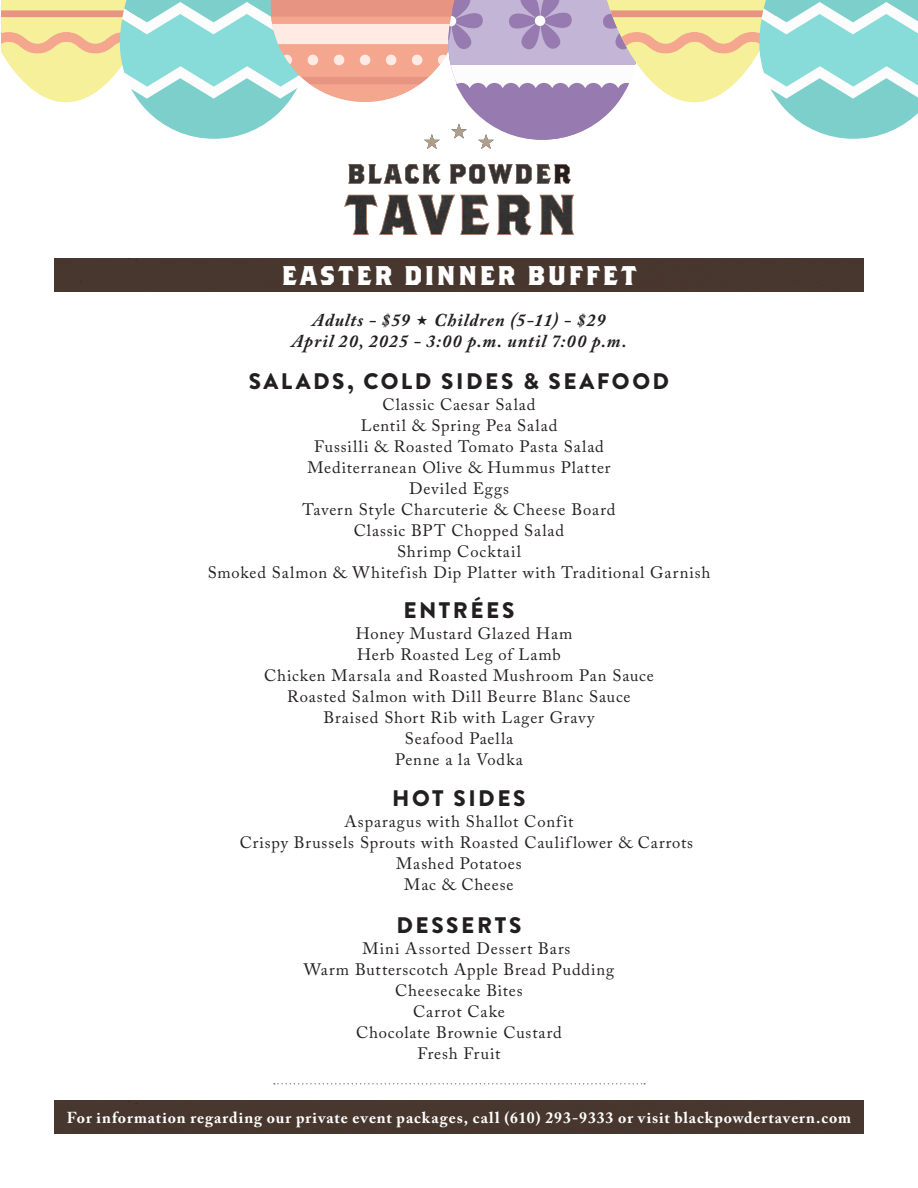
<style>
.page{position:relative;width:918px;height:1188px;background:#fff}
.page>*{position:absolute;margin:0;border:0;box-sizing:border-box;transform-origin:0 0}
.t1{font:700 27px "Brothers OT";letter-spacing:.09em;color:#fff}
.headline{font:900 22.5px "Brandon Grotesque";letter-spacing:.115em;color:#231f20}
.body{font:italic 700 18px "Adobe Caslon Pro";letter-spacing:.055em;color:#231f20}
.headline-2{font:16.5px/21px "Adobe Caslon Pro";letter-spacing:.055em;color:#231f20;text-align:center}
.headline-3{font:700 15.75px "Adobe Caslon Pro";letter-spacing:.06em;color:#fff}
</style>
<div class="page">
<div style="left:54px;top:258px;width:810px;height:33px;background:#48372e"></div>
<svg style="left:344px;top:195px;width:230px;height:40px"></svg>
<svg style="left:348px;top:164px;width:93px;height:20px"></svg>
<svg style="left:450px;top:164px;width:121px;height:20px"></svg>
<svg style="left:1px;top:0;width:917px;height:149px"></svg>
<img style="left:478px;top:134px;width:16px;height:15px">
<div style="left:54px;top:1101px;width:810px;height:33px;background:#48372e"></div>
<svg style="left:274px;top:1083px;width:371px;height:1px"></svg>
<p class="t1" style="left:282px;top:263px;width:356px">EASTER DINNER BUFFET</p>
<p class="body" style="left:312px;top:310px;width:99px">Adults - $59</p>
<p class="body" style="left:434px;top:310px;width:173px">Children (5-11) - $29</p>
<p class="body" style="left:291px;top:331px;width:337px">April 20, 2025 - 3:00 p.m. until 7:00 p.m.</p>
<p class="headline" style="left:249px;top:365px;width:422px">SALADS, COLD SIDES &amp; SEAFOOD</p>
<p class="headline-2" style="left:314px;top:393px;width:291px">Classic Caesar Salad<br>Lentil &amp; Spring Pea Salad<br>Fussilli &amp; Roasted Tomato Pasta Salad</p>
<p class="headline-2" style="left:307px;top:456px;width:305px">Mediterranean Olive &amp; Hummus Platter</p>
<p class="headline-2" style="left:409px;top:477px;width:101px">Deviled Eggs</p>
<p class="headline-2" style="left:303px;top:498px;width:314px">Tavern Style Charcuterie &amp; Cheese Board</p>
<p class="headline-2" style="left:354px;top:519px;width:212px">Classic BPT Chopped Salad</p>
<p class="headline-2" style="left:397px;top:540px;width:125px">Shrimp Cocktail</p>
<p class="headline-2" style="left:208px;top:561px;width:504px">Smoked Salmon &amp; Whitefish Dip Platter with Traditional Garnish</p>
<p class="headline" style="left:403px;top:594px;width:113px">ENTRÉES</p>
<p class="headline-2" style="left:356px;top:623px;width:218px">Honey Mustard Glazed Ham</p>
<p class="headline-2" style="left:357px;top:644px;width:205px">Herb Roasted Leg of Lamb</p>
<p class="headline-2" style="left:264px;top:665px;width:391px">Chicken Marsala and Roasted Mushroom Pan Sauce</p>
<p class="headline-2" style="left:287px;top:686px;width:345px">Roasted Salmon with Dill Beurre Blanc Sauce</p>
<p class="headline-2" style="left:324px;top:707px;width:272px">Braised Short Rib with Lager Gravy</p>
<p class="headline-2" style="left:405px;top:728px;width:110px">Seafood Paella</p>
<p class="headline-2" style="left:395px;top:749px;width:129px">Penne a la Vodka</p>
<p class="headline" style="left:392px;top:782px;width:135px">HOT SIDES</p>
<p class="headline-2" style="left:345px;top:810px;width:230px">Asparagus with Shallot Confit</p>
<p class="headline-2" style="left:240px;top:831px;width:455px">Crispy Brussels Sprouts with Roasted Cauliflower &amp; Carrots</p>
<p class="headline-2" style="left:396px;top:852px;width:127px">Mashed Potatoes</p>
<p class="headline-2" style="left:404px;top:873px;width:111px">Mac &amp; Cheese</p>
<p class="headline" style="left:396px;top:909px;width:126px">DESSERTS</p>
<p class="headline-2" style="left:363px;top:938px;width:210px">Mini Assorted Dessert Bars</p>
<p class="headline-2" style="left:304px;top:959px;width:312px">Warm Butterscotch Apple Bread Pudding<br>Cheesecake Bites</p>
<p class="headline-2" style="left:413px;top:1001px;width:93px">Carrot Cake</p>
<p class="headline-2" style="left:356px;top:1022px;width:207px">Chocolate Brownie Custard</p>
<p class="headline-2" style="left:418px;top:1043px;width:84px">Fresh Fruit</p>
<p class="headline-3" style="left:67px;top:1109px;width:786px">For information regarding our private event packages, call (610) 293-9333 or visit blackpowdertavern.com</p>
</div>
